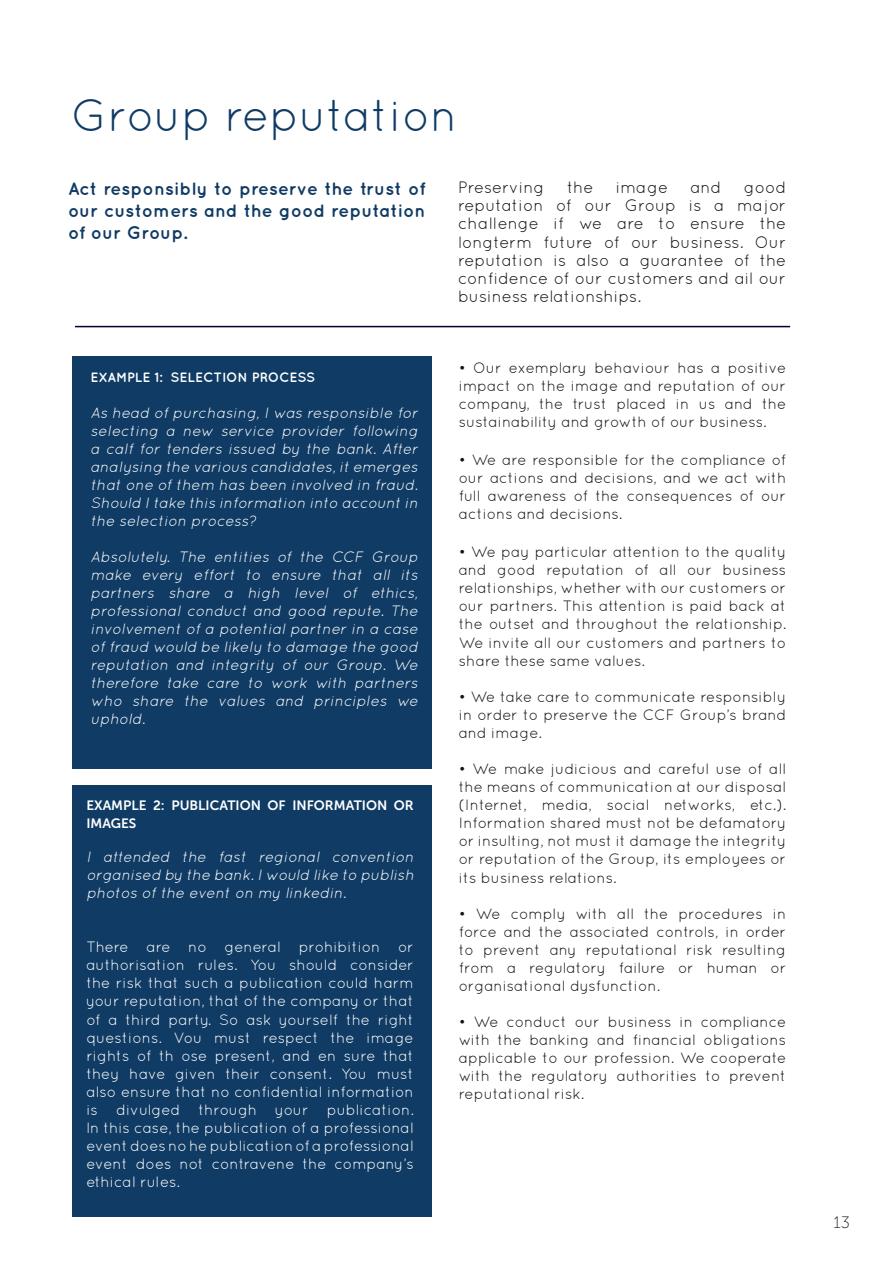
<style>
.page{position:relative;width:893px;height:1263px;background:#fff}
.page>*{position:absolute;margin:0;border:0;box-sizing:border-box;transform-origin:0 0}
.t1{font:45px "Quicksand";color:#103b64}
.t2{font:700 18px/21.6px "Quicksand";letter-spacing:.005em;color:#103b64;text-align:justify}
.t3{font:16.5px/18px "Quicksand";color:#151318;text-align:justify}
.t4{font:16.5px "Museo Sans 100";color:#231f20}
.t5{font:15px/18.1px "Quicksand";color:#151318;text-align:justify}
.t6{font:italic 15px/18px "Quicksand";color:#fff;text-align:justify}
.t7{font:15px/18.1px "Quicksand";color:#fff;text-align:justify}
.t8{font:13.5px/18.1px "Museo Sans 700";color:#fff}
.t9{font:700 13.5px "Quicksand";color:#fff}
</style>
<div class="page">
<hr style="left:75px;top:326px;width:715px;height:1px;background:#000035">
<div style="left:73px;top:356px;width:359px;height:413px;background:#103b64"></div>
<div style="left:72px;top:785px;width:359px;height:432px;background:#103b64"></div>
<h1 class="t1" style="left:71px;top:89px;width:388px">Group reputation</h1>
<p class="t2" style="left:68px;top:178px;width:359px">Act responsibly to preserve the trust of our customers and the good reputation of our Group.</p>
<p class="t3" style="left:458px;top:178px;width:88px">Preserving</p>
<p class="t3" style="left:567px;top:178px;width:28px">the</p>
<p class="t3" style="left:616px;top:178px;width:54px">image</p>
<p class="t3" style="left:691px;top:178px;width:32px">and</p>
<p class="t3" style="left:458px;top:178px;width:330px;text-indent:286px">good reputation of our Group is a major challenge if we are to ensure the longterm future of our business. Our reputation is also a guarantee of the confidence of our customers and ail our business relationships.</p>
<p class="t9" style="left:90px;top:369px;width:226px">EXAMPLE 1: SELECTION PROCESS</p>
<p class="t6" style="left:90px;top:404px;width:332px">As head of purchasing, I was responsible for selecting a new service provider following a calf for tenders issued by the bank. After analysing the various candidates,it emerges that one of them has been involved in fraud.<br>Should Itake this information into account in the selection process?</p>
<p class="t6" style="left:91px;top:548px;width:332px">Absolutely. The entities of the CCF Group make every effort to ensure that all its partners share a high level of ethics, professional conduct and good repute. The involvement of a potential partner in a case of fraud would be likely to damage the good reputation and integrity of our Group. We therefore take care to work with partners who share the values and principles we uphold.</p>
<p class="t8" style="left:86px;top:796px;width:329px">EXAMPLE 2: PUBLICATION OF INFORMATION OR<br>IMAGES</p>
<p class="t6" style="left:86px;top:848px;width:332px">I attended the fast regional convention organised by the bank.Iwould like to publish photos of the event on my linkedin.</p>
<p class="t7" style="left:86px;top:938px;width:329px">There are no general prohibition or authorisation rules. You should consider the risk that such a publication could harm your reputation, that of the company or that of a third party. So ask yourself the right questions. Vou must respect the image rights of th ose present, and en sure that they have given their consent. You must also ensure that no confidential information is divulged through your publication. ln this case, the publication of a professional event does no he publication of a professional event does not contravene the company’s ethical rules.</p>
<p class="t5" style="left:459px;top:358px;width:329px">• Our exemplary behaviour has a positive impact on the image and reputation of our company, the trust placed in us and the sustainability and growth of our business.</p>
<p class="t5" style="left:459px;top:451px;width:329px">• We are responsible for the compliance of our actions and decisions, and we act with full awareness of the consequences of our actions and decisions.</p>
<p class="t5" style="left:459px;top:543px;width:329px">• We pay particular attention to the quality and good reputation of all our business relationships, whether with our customers or our partners. This attention is paid back at the outset and throughout the relationship.<br>We invite all our customers and partners to share these same values.</p>
<p class="t5" style="left:459px;top:687px;width:329px">• We take care to communicate responsibly in order to preserve the CCF Group’s brand and image.</p>
<p class="t5" style="left:459px;top:759px;width:329px">• We make judicious and careful use of all the means of communication at our disposal (Internet, media, social networks, etc.).<br>Information shared must not be defamatory or insulting, not must it damage the integrity or reputation of the Group, its employees or its business relations.</p>
<p class="t5" style="left:459px;top:904px;width:329px">• We comply with all the procedures in force and the associated controls, in order to prevent any reputational risk resulting from a regulatory failure or human or organisational dysfunction.</p>
<p class="t5" style="left:459px;top:1013px;width:329px">• We conduct our business in compliance with the banking and financial obligations applicable to our profession. We cooperate with the regulatory authorities to prevent reputational risk.</p>
<p class="t4" style="left:833px;top:1213px;width:18px">13</p>
</div>
